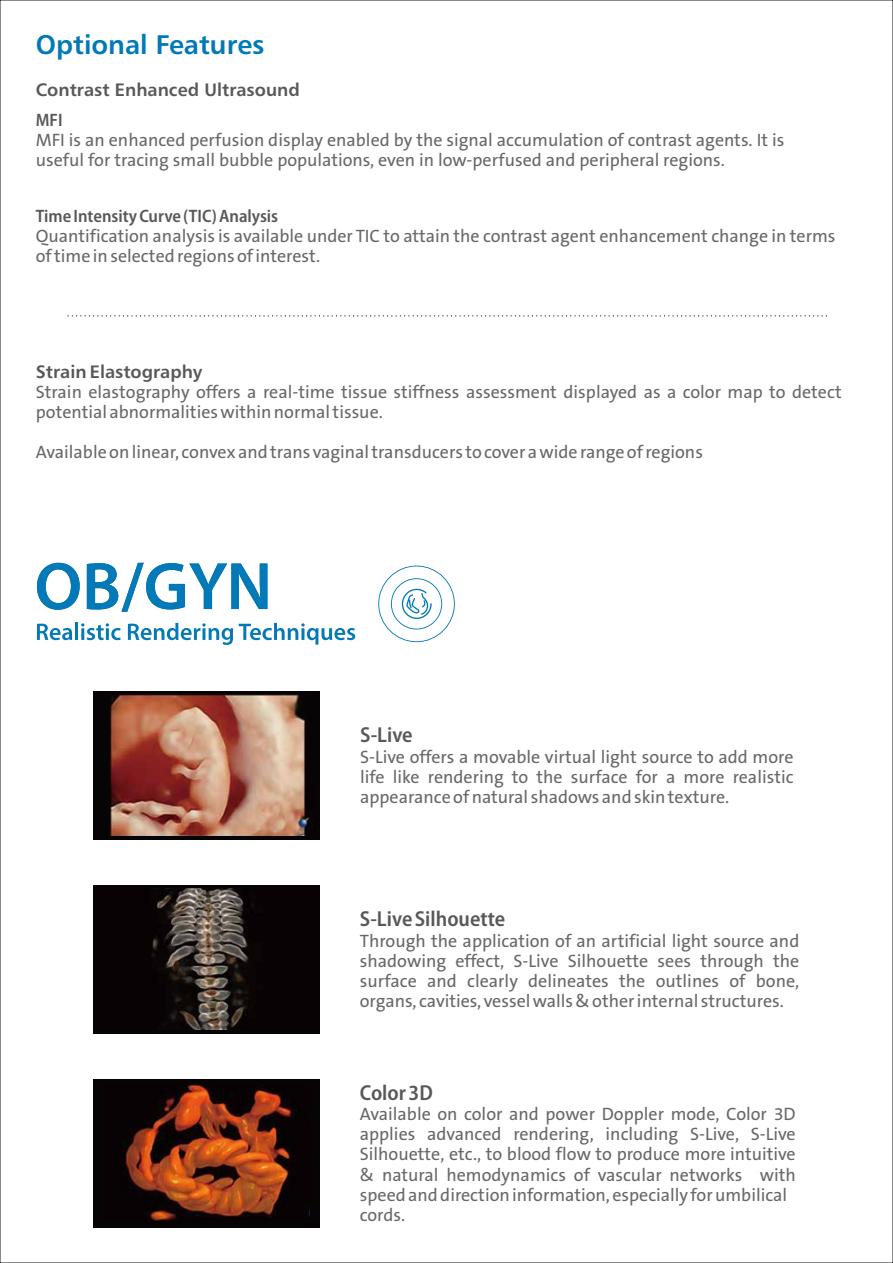
<style>
.page{position:relative;width:893px;height:1263px;background:#fff}
.page>*{position:absolute;margin:0;border:0;box-sizing:border-box;transform-origin:0 0}
.t1{font:27px "Humanist 777 BT Bold B";color:#0079b7}
.t2{font:600 semi-condensed 21.75px "Myriad Pro";color:#5a5757}
.t3{font:18px/20.1px "The Sans B5 Plain";color:#676767}
.t4{font:18px "Humanist 777 BT Bold B";color:#5a5757}
.t5{font:600 semi-condensed 18px "Myriad Pro";color:#5a5757}
</style>
<div class="page">
<svg style="left:378px;top:566px;width:77px;height:76px"></svg>
<svg style="left:37px;top:563px;width:43px;height:47px"></svg>
<svg style="left:87px;top:563px;width:180px;height:49px"></svg>
<svg style="left:37px;top:624px;width:35px;height:16px"></svg>
<hr style="left:75px;top:623px;width:3px;height:17px;background:#0379b7">
<svg style="left:81px;top:623px;width:40px;height:17px"></svg>
<svg style="left:128px;top:623px;width:105px;height:22px"></svg>
<svg style="left:239px;top:623px;width:116px;height:22px"></svg>
<svg style="left:94px;top:692px;width:226px;height:148px;background:#180f0e"></svg>
<img style="left:110px;top:695px;width:204px;height:140px">
<div style="left:94px;top:695px;width:16px;height:140px;background:#070405"></div>
<div style="left:306px;top:695px;width:13px;height:89px;background:#070405"></div>
<div style="left:94px;top:1079px;width:226px;height:148px;background:#070405"></div>
<img style="left:125px;top:1084px;width:184px;height:137px">
<div style="left:94px;top:885px;width:226px;height:148px;background:#070405"></div>
<img style="left:151px;top:889px;width:103px;height:140px">
<svg style="left:68px;top:315px;width:759px;height:1px"></svg>
<h1 class="t1" style="left:36px;top:34px;width:230px">Optional Features</h1>
<p class="t4" style="left:36px;top:82px;width:266px">Contrast Enhanced Ultrasound</p>
<p class="t5" style="left:36px;top:112px;width:28px">MFI</p>
<p class="t3" style="left:36px;top:131px;width:750px">MFI is an enhanced perfusion display enabled by the signal accumulation of contrast agents. It is useful for tracing small bubble populations, even in low-perfused and peripheral regions.</p>
<p class="t5" style="left:36px;top:208px;width:244px">Time Intensity Curve (TIC) Analysis</p>
<p class="t3" style="left:36px;top:227px;width:801px">Quantification analysis is available under TIC to attain the contrast agent enhancement change in terms of time in selected regions of interest.</p>
<p class="t4" style="left:36px;top:364px;width:168px">Strain Elastography</p>
<p class="t3" style="left:36px;top:383px;width:807px">Strain elastography offers a real-time tissue stiffness assessment displayed as a color map to detect potential abnormalities within normal tissue.</p>
<p class="t3" style="left:36px;top:443px;width:669px">Available on linear, convex and trans vaginal transducers to cover a wide range of regions</p>
<p class="t2" style="left:360px;top:726px;width:54px">S-Live</p>
<p class="t3" style="left:360px;top:749px;width:435px;text-align:justify">S-Live offers a movable virtual light source to add more life like rendering to the surface for a more realistic appearance of natural shadows and skin texture.</p>
<p class="t2" style="left:360px;top:909px;width:147px">S-Live Silhouette</p>
<p class="t3" style="left:360px;top:932px;width:441px;text-align:justify">Through the application of an artificial light source and shadowing effect, S-Live Silhouette sees through the surface and clearly delineates the outlines of bone, organs, cavities, vessel walls &amp; other internal structures.</p>
<p class="t2" style="left:360px;top:1083px;width:74px">Color 3D</p>
<p class="t3" style="left:360px;top:1106px;width:437px">Available on color and power Doppler mode, Color 3D applies advanced rendering, including S-Live, S-Live Silhouette, etc., to blood flow to produce more intuitive &amp; natural hemodynamics of vascular networks with speed and direction information, especially for umbilical cords.</p>
</div>
